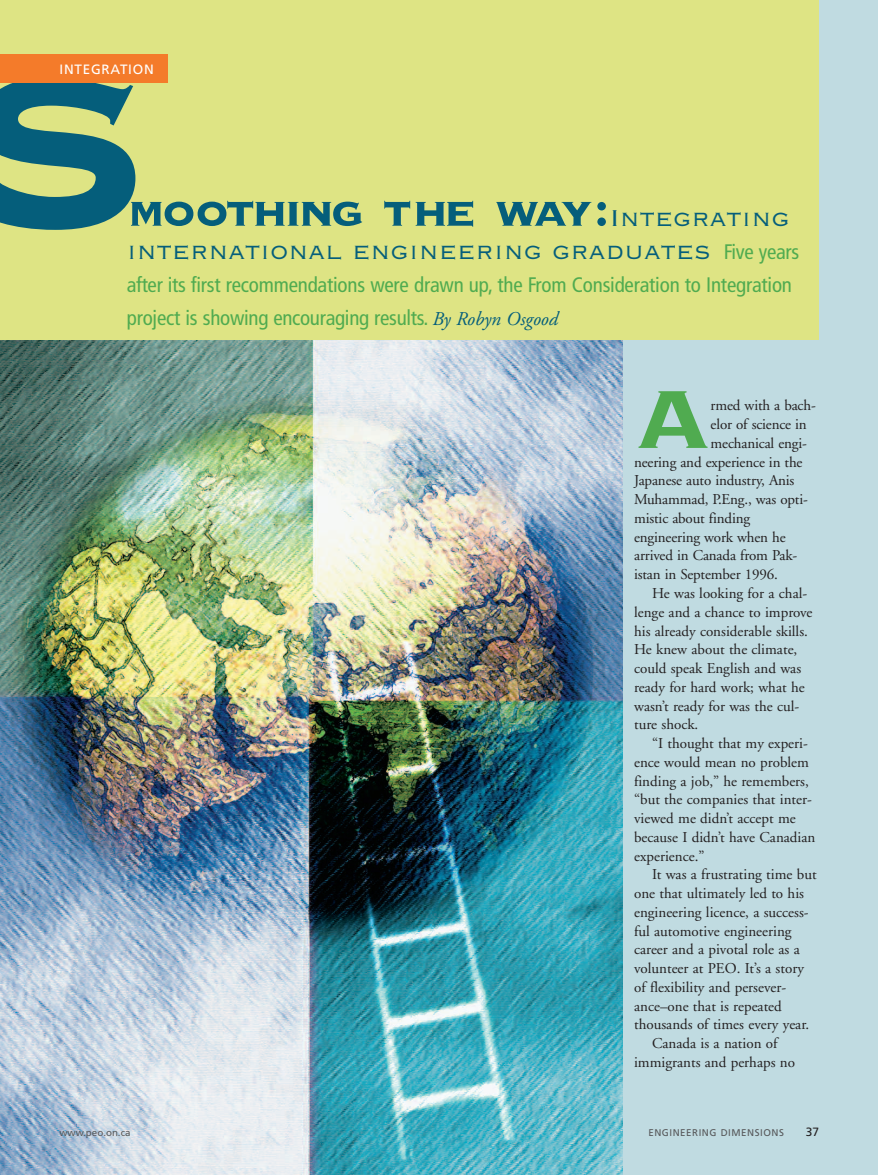
<style>
.page{position:relative;width:878px;height:1175px;background:#fff}
.page>*{position:absolute;margin:0;border:0;box-sizing:border-box;transform-origin:0 0}
.t1{font:107.85px "Copperplate Thirty Three BC";color:#50ab50}
.t2{font:54px "Copperplate Thirty Three BC";letter-spacing:-.06em;color:#055e7b}
.t3{font:30px "Copperplate Thirty Two BC";color:#055e7b}
.t4{font:condensed 21px/33px "Frutiger";letter-spacing:-.01em;color:#50ab50}
.t5{font:15px "Adobe Garamond";color:#231f20}
.t6{font:13.5px "Frutiger";letter-spacing:.055em;color:#fff}
.t7{font:12px "Frutiger";color:#231f20}
.t8{font:9.75px "Frutiger";letter-spacing:.055em;color:#57585a}
.t9{font:9.75px "Frutiger";color:#57585a}
.s1{font-family:"Copperplate Thirty Two BC";font-size:30px}
.s2{font-family:"Frutiger";font-stretch:condensed;font-size:21px;color:#50ab50}
.s3{font-family:"Adobe Garamond";font-style:italic;font-stretch:normal;font-size:19.5px;color:#055e7b}
</style>
<div class="page">
<div style="left:616px;top:0;width:262px;height:1174px;background:#c0dbe1"></div>
<img style="left:0;top:340px;width:622px;height:834px">
<div style="left:0;top:0;width:818px;height:340px;background:#dee484"></div>
<svg style="left:0;top:83px;width:135px;height:147px"></svg>
<div style="left:0;top:54px;width:167px;height:29px;background:#f47b2a"></div>
<p class="t6" style="left:60px;top:63px;width:96px">INTEGRATION</p>
<h2 class="t2" style="left:127px;top:175px;width:664px">moothing the way:<span class="s1">Integrating</span></h2>
<h3 class="t3" style="left:127px;top:231px;width:674px">international engineering graduates <span class="s2">Five years</span></h3>
<h3 class="t4" style="left:127px;top:270px;width:666px">after its first recommendations were drawn up, the From Consideration to Integration project is showing encouraging results. <span class="s3">By Robyn Osgood</span></h3>
<h1 class="t1" style="left:634px;top:347px;width:79px">A</h1>
<p class="t5" style="left:710px;top:400px;width:107px">rmed with a bach-</p>
<p class="t5" style="left:710px;top:418px;width:98px">elor of science in</p>
<p class="t5" style="left:710px;top:437px;width:98px">mechanical engi-</p>
<p class="t5" style="left:634px;top:456px;width:170px">neering and experience in the</p>
<p class="t5" style="left:634px;top:475px;width:162px">Japanese auto industry, Anis</p>
<p class="t5" style="left:634px;top:493px;width:175px">Muhammad, P.Eng., was opti-</p>
<p class="t5" style="left:634px;top:512px;width:118px">mistic about finding</p>
<p class="t5" style="left:634px;top:531px;width:153px">engineering work when he</p>
<p class="t5" style="left:634px;top:550px;width:165px">arrived in Canada from Pak-</p>
<p class="t5" style="left:634px;top:568px;width:145px">istan in September 1996.</p>
<p class="t5" style="left:652px;top:587px;width:157px">He was looking for a chal-</p>
<p class="t5" style="left:634px;top:606px;width:180px">lenge and a chance to improve</p>
<p class="t5" style="left:634px;top:625px;width:175px">his already considerable skills.</p>
<p class="t5" style="left:634px;top:643px;width:165px">He knew about the climate,</p>
<p class="t5" style="left:634px;top:662px;width:168px">could speak English and was</p>
<p class="t5" style="left:634px;top:681px;width:172px">ready for hard work; what he</p>
<p class="t5" style="left:634px;top:700px;width:167px">wasn’t ready for was the cul-</p>
<p class="t5" style="left:634px;top:718px;width:66px">ture shock.</p>
<p class="t5" style="left:652px;top:737px;width:157px">“I thought that my experi-</p>
<p class="t5" style="left:634px;top:756px;width:176px">ence would mean no problem</p>
<p class="t5" style="left:634px;top:775px;width:176px">finding a job,” he remembers,</p>
<p class="t5" style="left:634px;top:793px;width:179px">“but the companies that inter-</p>
<p class="t5" style="left:634px;top:812px;width:163px">viewed me didn’t accept me</p>
<p class="t5" style="left:634px;top:831px;width:183px">because I didn’t have Canadian</p>
<p class="t5" style="left:634px;top:850px;width:72px">experience.”</p>
<p class="t5" style="left:652px;top:868px;width:166px">It was a frustrating time but</p>
<p class="t5" style="left:634px;top:887px;width:171px">one that ultimately led to his</p>
<p class="t5" style="left:634px;top:906px;width:176px">engineering licence, a success-</p>
<p class="t5" style="left:634px;top:925px;width:159px">ful automotive engineering</p>
<p class="t5" style="left:634px;top:943px;width:167px">career and a pivotal role as a</p>
<p class="t5" style="left:634px;top:962px;width:172px">volunteer at PEO. It’s a story</p>
<p class="t5" style="left:634px;top:981px;width:153px">of flexibility and persever-</p>
<p class="t5" style="left:634px;top:1000px;width:149px">ance–one that is repeated</p>
<p class="t5" style="left:634px;top:1018px;width:176px">thousands of times every year.</p>
<p class="t5" style="left:652px;top:1037px;width:127px">Canada is a nation of</p>
<p class="t5" style="left:634px;top:1056px;width:162px">immigrants and perhaps no</p>
<p class="t9" style="left:59px;top:1128px;width:72px">www.peo.on.ca</p>
<p class="t8" style="left:648px;top:1128px;width:137px">ENGINEERING DIMENSIONS</p>
<p class="t7" style="left:805px;top:1126px;width:15px">37</p>
</div>
